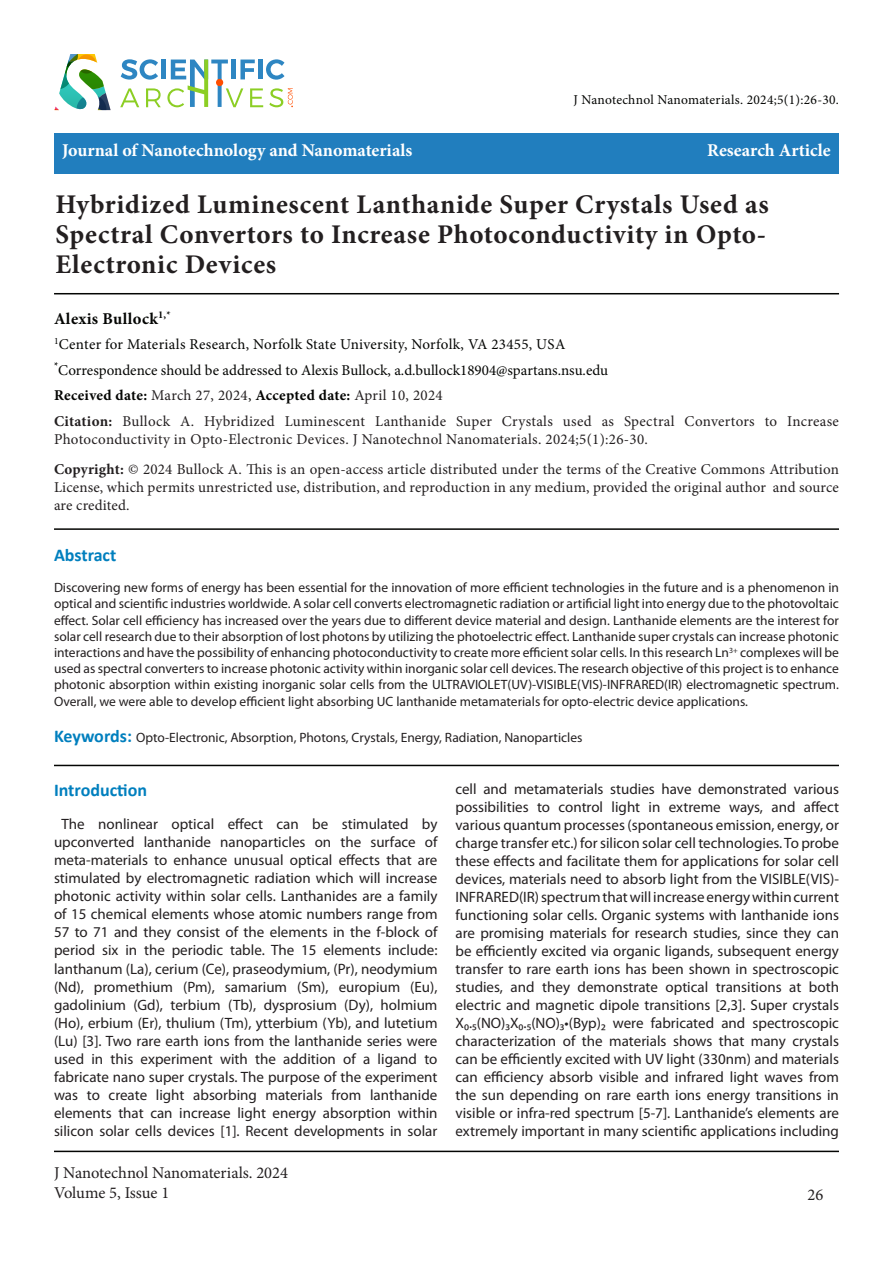
<style>
.page{position:relative;width:893px;height:1263px;background:#fff}
.page>*{position:absolute;margin:0;border:0;box-sizing:border-box;transform-origin:0 0}
.t1{font:700 27px/30px "Minion Pro";letter-spacing:.025em;color:#231f20;text-align:justify}
.t2{font:700 18px "Minion Pro";color:#fff}
.t3{font:700 18px "Calibri";color:#007fbe}
.t4{font:16.5px/19.8px "Minion Pro";letter-spacing:-.005em;color:#231f20}
.t5{font:700 16.5px "Minion Pro";letter-spacing:.02em;color:#040503}
.t6{font:15px/18px "Myriad Pro";color:#231f20;text-align:center}
.t7{font:15px/18px "Minion Pro";letter-spacing:.015em;color:#231f20}
.t8{font:15px "Minion Pro";letter-spacing:.005em;color:#040503}
.t9{font:700 15px "Minion Pro";letter-spacing:.02em;color:#040503}
.t10{font:13.5px/16.2px "Myriad Pro";color:#231f20;text-align:justify}
.t11{font:13.5px "Minion Pro";letter-spacing:.015em;color:#040503}
.s1{font-weight:400;color:#231f20}
.s2{font-weight:400}
.s3{font-weight:700}
.s4{font-family:"Calibri";font-weight:700;font-size:18px;color:#007fbe}
</style>
<div class="page">
<div style="left:54px;top:134px;width:785px;height:40px;background:#217ebe"></div>
<svg style="left:121px;top:59px;width:37px;height:21px"></svg>
<div style="left:161px;top:60px;width:5px;height:19px;background:#2e86c2"></div>
<svg style="left:120px;top:88px;width:19px;height:19px"></svg>
<svg style="left:146px;top:88px;width:15px;height:19px"></svg>
<svg style="left:167px;top:59px;width:126px;height:48px"></svg>
<svg style="left:54px;top:54px;width:57px;height:56px"></svg>
<hr style="left:54px;top:1151px;width:785px;height:1px;background:#040503">
<hr style="left:54px;top:293px;width:785px;height:1px;background:#040503">
<hr style="left:54px;top:528px;width:785px;height:2px;background:#040503">
<hr style="left:54px;top:765px;width:785px;height:1px;background:#040503">
<p class="t11" style="left:573px;top:90px;width:267px">J Nanotechnol Nanomaterials. 2024;5(1):26-30.</p>
<p class="t2" style="left:62px;top:138px;width:352px">Journal of Nanotechnology and Nanomaterials</p>
<p class="t2" style="left:707px;top:138px;width:125px">Research Article</p>
<p class="t1" style="left:56px;top:189px;width:715px">Hybridized Luminescent Lanthanide Super Crystals Used as Spectral Convertors to Increase Photoconductivity in Opto-Electronic Devices</p>
<p class="t5" style="left:54px;top:307px;width:118px">Alexis Bullock<sup>1,*</sup></p>
<p class="t8" style="left:54px;top:334px;width:513px"><sup>1</sup>Center for Materials Research, Norfolk State University, Norfolk, VA 23455, USA</p>
<p class="t8" style="left:54px;top:360px;width:556px"><sup>*</sup>Correspondence should be addressed to Alexis Bullock, a.d.bullock18904@spartans.nsu.edu</p>
<p class="t9" style="left:54px;top:385px;width:390px">Received date: <span class="s1">March 27, 2024</span><span class="s2">,</span> Accepted date: <span class="s1">April 10, 2024</span></p>
<p class="t7" style="left:54px;top:412px;width:786px"><span class="s3">Citation:</span> Bullock A. Hybridized Luminescent Lanthanide Super Crystals used as Spectral Convertors to Increase<br>Photoconductivity in Opto-Electronic Devices. J Nanotechnol Nanomaterials. 2024;5(1):26-30.</p>
<p class="t7" style="left:54px;top:460px;width:786px;text-align:justify"><span class="s3">Copyright:</span> © 2024 Bullock A. This is an open-access article distributed under the terms of the Creative Commons Attribution License, which permits unrestricted use, distribution, and reproduction in any medium, provided the original author and source are credited.</p>
<p class="t3" style="left:54px;top:542px;width:64px">Abstract</p>
<p class="t10" style="left:54px;top:579px;width:786px">Discovering new forms of energy has been essential for the innovation of more efficient technologies in the future and is a phenomenon in optical and scientific industries worldwide. A solar cell converts electromagnetic radiation or artificial light into energy due to the photovoltaic effect. Solar cell efficiency has increased over the years due to different device material and design. Lanthanide elements are the interest for solar cell research due to their absorption of lost photons by utilizing the photoelectric effect. Lanthanide super crystals can increase photonic interactions and have the possibility of enhancing photoconductivity to create more efficient solar cells. In this research Ln<sup>3+</sup> complexes will be used as spectral converters to increase photonic activity within inorganic solar cell devices. The research objective of this project is to enhance photonic absorption within existing inorganic solar cells from the ULTRAVIOLET(UV)-VISIBLE(VIS)-INFRARED(IR) electromagnetic spectrum.<br>Overall, we were able to develop efficient light absorbing UC lanthanide metamaterials for opto-electric device applications.</p>
<p class="t10" style="left:54px;top:729px;width:530px"><span class="s4">Keywords:</span> Opto-Electronic, Absorption, Photons, Crystals, Energy, Radiation, Nanoparticles</p>
<p class="t3" style="left:54px;top:777px;width:95px">Introduction</p>
<p class="t6" style="left:54px;top:815px;width:385px">The nonlinear optical effect can be stimulated by upconverted lanthanide nanoparticles on the surface of meta-materials to enhance unusual optical effects that are stimulated by electromagnetic radiation which will increase photonic activity within solar cells. Lanthanides are a family of 15 chemical elements whose atomic numbers range from 57 to 71 and they consist of the elements in the f-block of period six in the periodic table. The 15 elements include: lanthanum (La), cerium (Ce), praseodymium, (Pr), neodymium (Nd), promethium (Pm), samarium (Sm), europium (Eu), gadolinium (Gd), terbium (Tb), dysprosium (Dy), holmium (Ho), erbium (Er), thulium (Tm), ytterbium (Yb), and lutetium (Lu) [3]. Two rare earth ions from the lanthanide series were used in this experiment with the addition of a ligand to fabricate nano super crystals. The purpose of the experiment was to create light absorbing materials from lanthanide elements that can increase light energy absorption within silicon solar cells devices [1]. Recent developments in solar</p>
<p class="t4" style="left:54px;top:1163px;width:236px">J Nanotechnol Nanomaterials. 2024<br>Volume 5, Issue 1</p>
<p class="t6" style="left:455px;top:780px;width:385px;text-align:justify">cell and metamaterials studies have demonstrated various possibilities to control light in extreme ways, and affect various quantum processes (spontaneous emission, energy, or charge transfer etc.) for silicon solar cell technologies. To probe these effects and facilitate them for applications for solar cell devices, materials need to absorb light from the VISIBLE(VIS)- INFRARED(IR) spectrum that will increase energy within current functioning solar cells. Organic systems with lanthanide ions are promising materials for research studies, since they can be efficiently excited via organic ligands, subsequent energy transfer to rare earth ions has been shown in spectroscopic studies, and they demonstrate optical transitions at both electric and magnetic dipole transitions [2,3]. Super crystals X₀.₅(NO)₃X₀.₅(NO)₃•(Byp)₂ were fabricated and spectroscopic characterization of the materials shows that many crystals can be efficiently excited with UV light (330nm) and materials can efficiency absorb visible and infrared light waves from the sun depending on rare earth ions energy transitions in visible or infra-red spectrum [5-7]. Lanthanide’s elements are extremely important in many scientific applications including</p>
<p class="t4" style="left:808px;top:1184px;width:17px">26</p>
</div>
